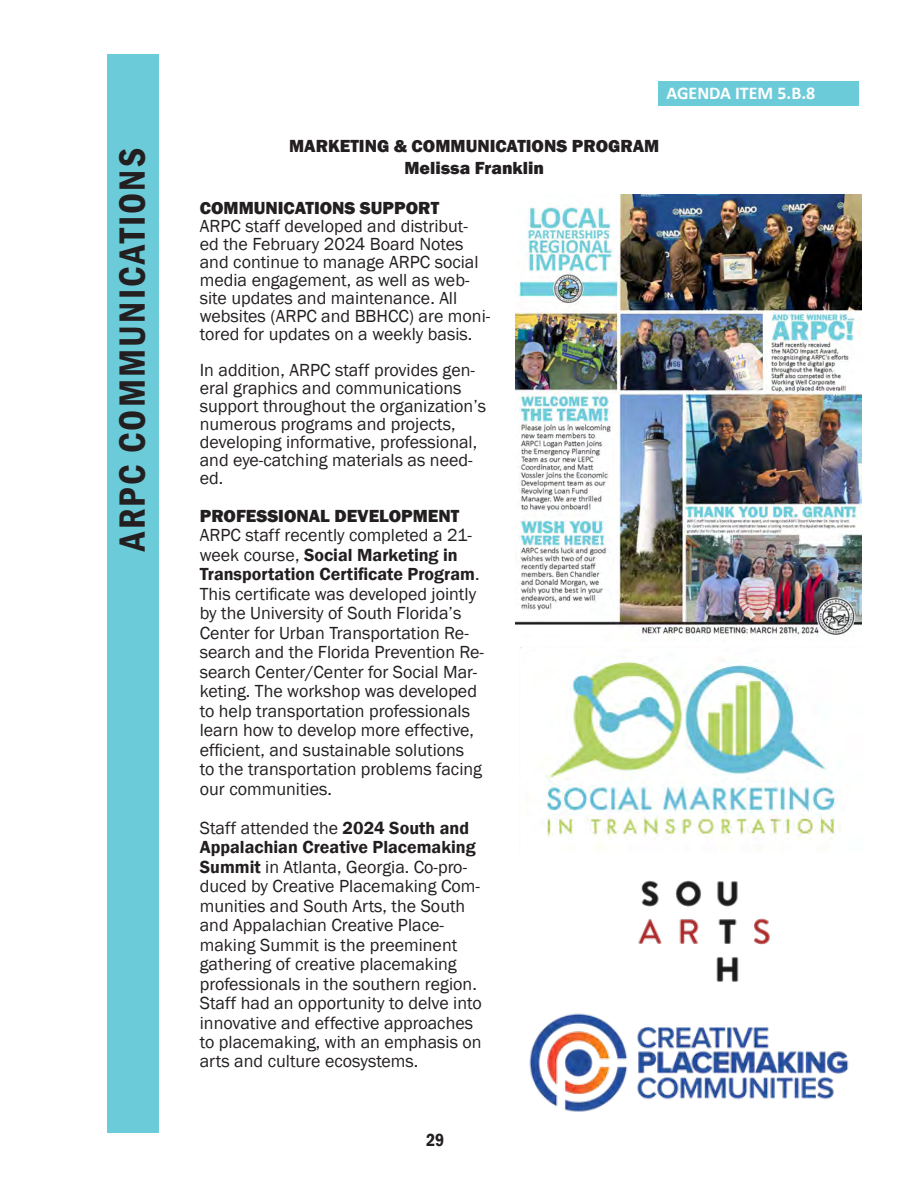
<style>
.page{position:relative;width:918px;height:1188px;background:#fff}
.page>*{position:absolute;margin:0;border:0;box-sizing:border-box;transform-origin:0 0}
.t1{font:600 condensed 37.5px "Franklin Gothic";letter-spacing:.06em;color:#231f20}
.t2{font:18px/19.5px "Franklin Gothic";color:#231f20}
.t3{font:800 18px "Franklin Gothic";color:#231f20}
.t4{font:700 18px "Calibri";color:#fff}
.t5{font:600 condensed 18px "Franklin Gothic";color:#231f20}
.s1{font-weight:600}
</style>
<div class="page">
<img style="left:520px;top:647px;width:320px;height:193px">
<div style="left:659px;top:81px;width:200px;height:25px;background:#6bcbd9"></div>
<div style="left:108px;top:55px;width:51px;height:1078px;background:#6bcbd9"></div>
<img style="left:516px;top:195px;width:345px;height:441px">
<img style="left:529px;top:1013px;width:320px;height:99px">
<img style="left:638px;top:880px;width:132px;height:102px">
<p class="t1" style="left:107px;top:551px;width:404px;rotate:-90deg">ARPC COMMUNICATIONS</p>
<p class="t4" style="left:666px;top:80px;width:150px">AGENDA ITEM 5.B.8</p>
<p class="t3" style="left:289px;top:134px;width:372px">MARKETING &amp; COMMUNICATIONS PROGRAM</p>
<p class="t3" style="left:404px;top:156px;width:141px">Melissa Franklin</p>
<p class="t3" style="left:200px;top:196px;width:241px">COMMUNICATIONS SUPPORT</p>
<p class="t2" style="left:200px;top:218px;width:292px;line-height:18px">ARPC staff developed and distribut&shy;ed the February 2024 Board Notes and continue to manage ARPC social media engagement, as well as web&shy;site updates and maintenance. All websites (ARPC and BBHCC) are moni&shy;tored for updates on a weekly basis.</p>
<p class="t2" style="left:200px;top:362px;width:288px;line-height:18px">In addition, ARPC staff provides gen&shy;eral graphics and communications support throughout the organization’s numerous programs and projects, developing informative, professional, and eye-catching materials as need&shy;ed.</p>
<p class="t3" style="left:200px;top:504px;width:261px">PROFESSIONAL DEVELOPMENT</p>
<p class="t2" style="left:200px;top:526px;width:286px">ARPC staff recently completed a 21- week course, <span class="s1">Social Marketing in Transportation Certificate Program</span>.<br>This certificate was developed jointly by the University of South Florida’s Center for Urban Transportation Re&shy;search and the Florida Prevention Re&shy;search Center/Center for Social Mar&shy;keting. The workshop was developed to help transportation professionals learn how to develop more effective, efficient, and sustainable solutions<br>to the transportation problems facing our communities.</p>
<p class="t2" style="left:200px;top:818px;width:271px">Staff attended the <span class="s1">2024 South and</span></p>
<p class="t2" style="left:200px;top:838px;width:283px"><span class="s1">Appalachian Creative Placemaking Summit</span> in Atlanta, Georgia. Co-pro&shy;duced by Creative Placemaking Com&shy;munities and South Arts, the South and Appalachian Creative Place&shy;making Summit is the preeminent gathering of creative placemaking professionals in the southern region.<br>Staff had an opportunity to delve into innovative and effective approaches to placemaking, with an emphasis on arts and culture ecosystems.</p>
<p class="t5" style="left:426px;top:1128px;width:20px">29</p>
</div>
